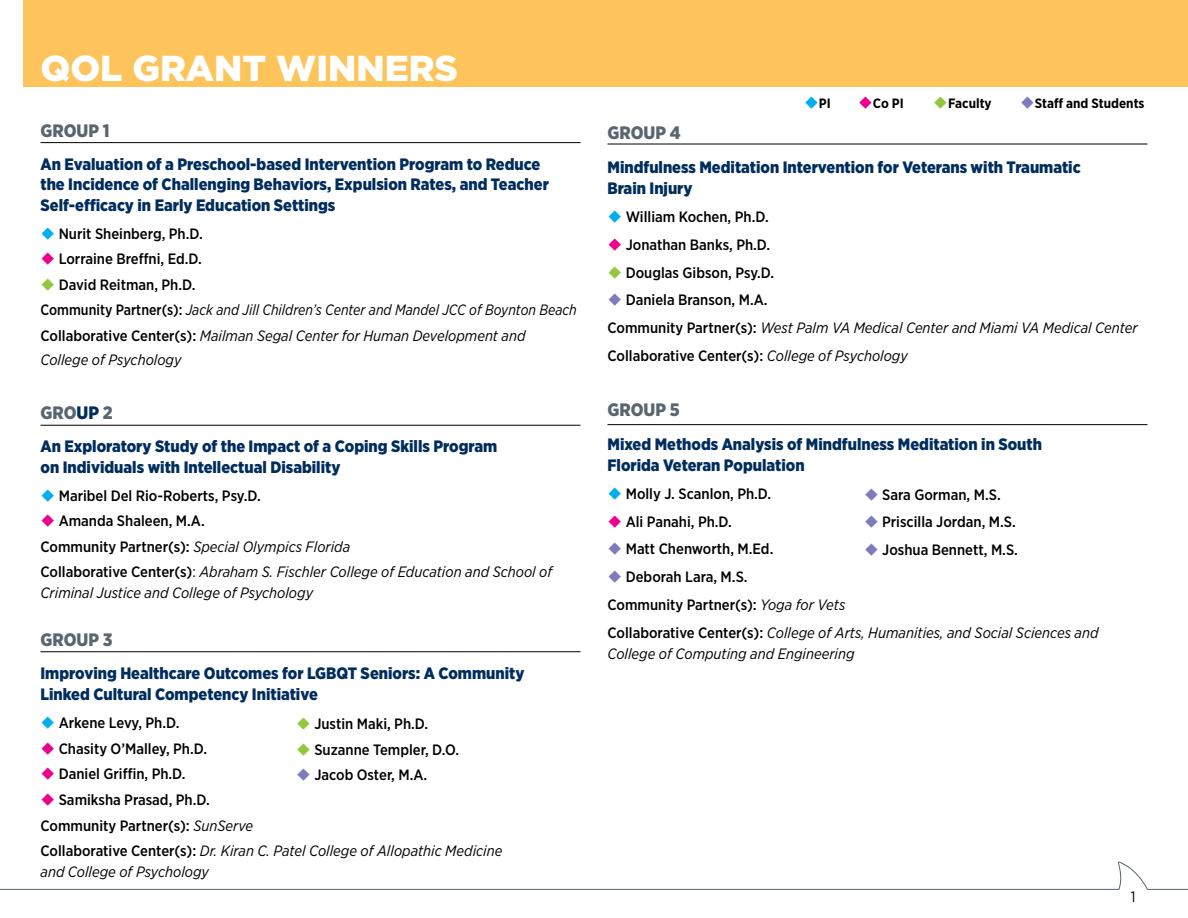
<style>
.page{position:relative;width:1188px;height:918px;background:#fff}
.page>*{position:absolute;margin:0;border:0;box-sizing:border-box;transform-origin:0 0}
.t1{font:900 36px "Gotham";color:#fff}
.t2{font:900 18px "Gotham Narrow";color:#596670}
.t3{font:900 16.5px/21px "Gotham Narrow";color:#002d5d}
.t4{font:500 15px/25.7px "Gotham Narrow";color:#000}
.t5{font:italic 15px/25.7px "Gotham Narrow";color:#000}
.t6{font:italic 15px/25.7px "Gotham Narrow";color:#000;scale:.95 1}
.t7{font:15px "Gotham Narrow";color:#000}
.t8{font:700 13.5px "Gotham Narrow";color:#000}
.s1{color:#00aeef}
.s2{color:#ec008c}
.s3{color:#92c83e}
.s4{font-weight:500;font-style:normal}
.s5{color:#002d5d}
.s6{font-style:normal}
.s7{font-weight:400;font-style:italic}
.s8{color:#7e7bba}
</style>
<div class="page">
<svg style="left:0;top:862px;width:1188px;height:28px"></svg>
<div style="left:24px;top:0;width:1164px;height:87px;background:#fec45c"></div>
<hr style="left:40px;top:142px;width:540px;height:1px;background:#000">
<hr style="left:40px;top:425px;width:540px;height:1px;background:#000">
<hr style="left:40px;top:651px;width:540px;height:1px;background:#000">
<hr style="left:608px;top:144px;width:540px;height:1px;background:#000">
<hr style="left:608px;top:424px;width:540px;height:1px;background:#000">
<h1 class="t1" style="left:40px;top:43px;width:419px">QOL GRANT WINNERS</h1>
<p class="t2" style="left:40px;top:119px;width:71px">GROUP 1</p>
<p class="t3" style="left:40px;top:155px;width:510px;line-height:19.5px">An Evaluation of a Preschool-based Intervention Program to Reduce the Incidence of Challenging Behaviors, Expulsion Rates, and Teacher</p>
<p class="t3" style="left:40px;top:194px;width:296px">Self-efficacy in Early Education Settings</p>
<p class="t4" style="left:40px;top:220px;width:164px"><span class="s1">◆</span> Nurit Sheinberg, Ph.D.</p>
<p class="t4" style="left:40px;top:246px;width:163px"><span class="s2">◆</span> Lorraine Breffni, Ed.D.</p>
<p class="t6" style="left:40px;top:271px;width:566px"><span class="s3">◆</span> <span class="s4">David Reitman, Ph.D.<br>Community Partner(s):</span> Jack and Jill Children’s Center and Mandel JCC of Boynton Beach<br><span class="s4">Collaborative Center(s):</span> Mailman Segal Center for Human Development and</p>
<p class="t5" style="left:40px;top:347px;width:143px">College of Psychology</p>
<p class="t2" style="left:40px;top:401px;width:74px">GRO<span class="s5">UP</span> 2</p>
<p class="t3" style="left:40px;top:435px;width:458px">An Exploratory Study of the Impact of a Coping Skills Program on Individuals with Intellectual Disability</p>
<p class="t4" style="left:40px;top:482px;width:222px"><span class="s1">◆</span> Maribel Del Rio-Roberts, Psy.D.</p>
<p class="t5" style="left:40px;top:508px;width:513px"><span class="s2">◆</span> <span class="s4">Amanda Shaleen, M.A.<br>Community Partner(s):</span> Special Olympics Florida<br><span class="s4">Collaborative Center(s)</span><span class="s6">:</span> Abraham S. Fischler College of Education and School of</p>
<p class="t5" style="left:40px;top:580px;width:274px">Criminal Justice and College of Psychology</p>
<p class="t2" style="left:40px;top:628px;width:74px">GROUP 3</p>
<p class="t3" style="left:40px;top:663px;width:485px">Improving Healthcare Outcomes for LGBQT Seniors: A Community<br>Linked Cultural Competency Initiative</p>
<p class="t4" style="left:40px;top:710px;width:141px"><span class="s1">◆</span> Arkene Levy, Ph.D.</p>
<p class="t4" style="left:40px;top:736px;width:168px"><span class="s2">◆</span> Chasity O’Malley, Ph.D.</p>
<p class="t4" style="left:40px;top:761px;width:147px"><span class="s2">◆</span> Daniel Griffin, Ph.D.</p>
<p class="t4" style="left:40px;top:787px;width:463px"><span class="s2">◆</span> Samiksha Prasad, Ph.D.<br>Community Partner(s): <span class="s7">SunServe<br></span>Collaborative Center(s): <span class="s7">Dr. Kiran C. Patel College of Allopathic Medicine</span></p>
<p class="t5" style="left:40px;top:859px;width:170px">and College of Psychology</p>
<p class="t4" style="left:296px;top:711px;width:134px"><span class="s3">◆</span> Justin Maki, Ph.D.</p>
<p class="t4" style="left:296px;top:736px;width:165px"><span class="s3">◆</span> Suzanne Templer, D.O.</p>
<p class="t4" style="left:296px;top:762px;width:133px"><span class="s8">◆</span> Jacob Oster, M.A.</p>
<p class="t8" style="left:804px;top:94px;width:28px"><span class="s1">◆</span>PI</p>
<p class="t8" style="left:858px;top:94px;width:47px"><span class="s2">◆</span>Co PI</p>
<p class="t8" style="left:933px;top:94px;width:60px"><span class="s3">◆</span>Faculty</p>
<p class="t8" style="left:1020px;top:94px;width:126px"><span class="s8">◆</span>Staff and Students</p>
<p class="t2" style="left:608px;top:121px;width:75px">GROUP 4</p>
<p class="t3" style="left:608px;top:157px;width:475px">Mindfulness Meditation Intervention for Veterans with Traumatic<br>Brain Injury</p>
<p class="t4" style="left:608px;top:204px;width:163px"><span class="s1">◆</span> William Kochen, Ph.D.</p>
<p class="t4" style="left:608px;top:232px;width:164px"><span class="s2">◆</span> Jonathan Banks, Ph.D.</p>
<p class="t4" style="left:608px;top:259px;width:168px"><span class="s3">◆</span> Douglas Gibson, Psy.D.</p>
<p class="t5" style="left:608px;top:286px;width:532px;line-height:27.8px"><span class="s8">◆</span> <span class="s4">Daniela Branson, M.A.<br>Community Partner(s):</span> West Palm VA Medical Center and Miami VA Medical Center<br><span class="s4">Collaborative Center(s):</span> College of Psychology</p>
<p class="t2" style="left:608px;top:397px;width:74px">GROUP 5</p>
<p class="t3" style="left:608px;top:434px;width:436px">Mixed Methods Analysis of Mindfulness Meditation in South<br>Florida Veteran Population</p>
<p class="t4" style="left:607px;top:481px;width:165px"><span class="s1">◆</span> Molly J. Scanlon, Ph.D.</p>
<p class="t4" style="left:607px;top:508px;width:126px"><span class="s2">◆</span> Ali Panahi, Ph.D.</p>
<p class="t4" style="left:607px;top:536px;width:167px"><span class="s8">◆</span> Matt Chenworth, M.Ed.</p>
<p class="t4" style="left:607px;top:563px;width:493px;line-height:27.8px"><span class="s8">◆</span> Deborah Lara, M.S.<br>Community Partner(s): <span class="s7">Yoga for Vets<br></span>Collaborative Center(s): <span class="s7">College of Arts, Humanities, and Social Sciences and</span></p>
<p class="t5" style="left:607px;top:640px;width:249px">College of Computing and Engineering</p>
<p class="t4" style="left:864px;top:481px;width:138px"><span class="s8">◆</span> Sara Gorman, M.S.</p>
<p class="t4" style="left:864px;top:509px;width:153px"><span class="s8">◆</span> Priscilla Jordan, M.S.</p>
<p class="t4" style="left:864px;top:537px;width:156px"><span class="s8">◆</span> Joshua Bennett, M.S.</p>
<p class="t7" style="left:1131px;top:887px;width:6px">1</p>
</div>
